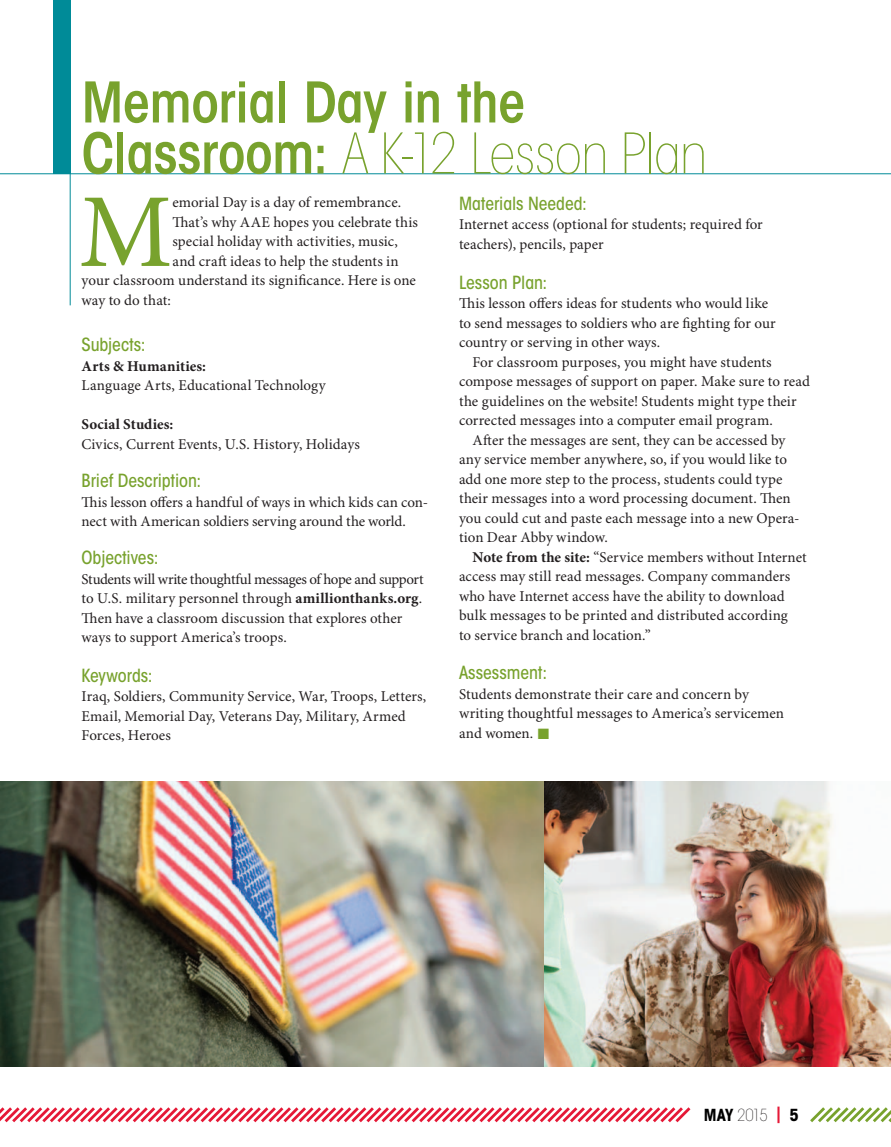
<style>
.page{position:relative;width:891px;height:1147px;background:#fff}
.page>*{position:absolute;margin:0;border:0;box-sizing:border-box;transform-origin:0 0}
.t1{font:105px "Minion Pro";color:#78a22d}
.t2{font:600 condensed 55.5px/51px "ITC Avant Garde Std";letter-spacing:-.01em;color:#78a22d}
.t3{font:500 condensed 18px "ITC Avant Garde Std";letter-spacing:-.005em;color:#78a22d}
.t4{font:700 condensed 16.5px "ITC Avant Garde Std";color:#000}
.t5{font:15px/19.5px "Minion Pro";color:#231f20}
.t6{font:700 15px "Minion Pro";letter-spacing:.01em;color:#231f20}
.s1{font-weight:200}
.s2{font-weight:700}
.s3{font-weight:200;color:#231f20}
.s4{color:#e51836}
</style>
<div class="page">
<img style="left:1px;top:782px;width:890px;height:285px">
<div style="left:53px;top:0;width:18px;height:173px;background:#008b98"></div>
<hr style="left:70px;top:0;width:1px;height:305px;background:#008b98">
<hr style="left:0;top:173px;width:891px;height:1px;background:#008b98">
<svg style="left:810px;top:1107px;width:81px;height:16px"></svg>
<svg style="left:0;top:1107px;width:691px;height:16px"></svg>
<h2 class="t2" style="left:82px;top:82px;width:627px">Memorial Day in the<br>Classroom: <span class="s1">A K-12 Lesson Plan</span></h2>
<h1 class="t1" style="left:79px;top:191px;width:95px">M</h1>
<p class="t5" style="left:172px;top:194px;width:230px">emorial Day is a day of remembrance.</p>
<p class="t5" style="left:172px;top:214px;width:247px">That’s why AAE hopes you celebrate this</p>
<p class="t5" style="left:172px;top:233px;width:227px">special holiday with activities, music,</p>
<p class="t5" style="left:172px;top:253px;width:228px">and craft ideas to help the students in</p>
<p class="t5" style="left:82px;top:272px;width:336px">your classroom understand its significance. Here is one</p>
<p class="t5" style="left:82px;top:292px;width:91px">way to do that:</p>
<p class="t3" style="left:82px;top:338px;width:65px">Subjects:</p>
<p class="t6" style="left:82px;top:360px;width:126px">Arts &amp; Humanities:</p>
<p class="t5" style="left:82px;top:377px;width:246px">Language Arts, Educational Technology</p>
<p class="t6" style="left:82px;top:419px;width:93px">Social Studies:</p>
<p class="t5" style="left:82px;top:436px;width:280px">Civics, Current Events, U.S. History, Holidays</p>
<p class="t3" style="left:82px;top:474px;width:121px">Brief Description:</p>
<p class="t5" style="left:82px;top:493px;width:348px">This lesson offers a handful of ways in which kids can con&shy;nect with American soldiers serving around the world.</p>
<p class="t3" style="left:82px;top:551px;width:78px">Objectives:</p>
<p class="t5" style="left:82px;top:570px;width:344px">Students will write thoughtful messages of hope and support to U.S. military personnel through <span class="s2">amillionthanks.org</span>.<br>Then have a classroom discussion that explores other ways to support America’s troops.</p>
<p class="t3" style="left:82px;top:668px;width:73px">Keywords:</p>
<p class="t5" style="left:82px;top:688px;width:346px">Iraq, Soldiers, Community Service, War, Troops, Letters,<br>Email, Memorial Day, Veterans Day, Military, Armed<br>Forces, Heroes</p>
<p class="t3" style="left:459px;top:196px;width:129px">Materials Needed:</p>
<p class="t5" style="left:459px;top:216px;width:305px">Internet access (optional for students; required for teachers), pencils, paper</p>
<p class="t3" style="left:459px;top:275px;width:90px">Lesson Plan:</p>
<p class="t5" style="left:459px;top:295px;width:318px">This lesson offers ideas for students who would like to send messages to soldiers who are fighting for our country or serving in other ways.</p>
<p class="t5" style="left:472px;top:353px;width:301px">For classroom purposes, you might have students</p>
<p class="t5" style="left:459px;top:373px;width:352px">compose messages of support on paper. Make sure to read</p>
<p class="t5" style="left:459px;top:392px;width:339px">the guidelines on the website! Students might type their</p>
<p class="t5" style="left:459px;top:412px;width:315px">corrected messages into a computer email program.</p>
<p class="t5" style="left:472px;top:431px;width:314px">After the messages are sent, they can be accessed by</p>
<p class="t5" style="left:459px;top:451px;width:330px">any service member anywhere, so, if you would like to</p>
<p class="t5" style="left:459px;top:470px;width:325px">add one more step to the process, students could type</p>
<p class="t5" style="left:459px;top:490px;width:333px">their messages into a word processing document. Then</p>
<p class="t5" style="left:459px;top:509px;width:342px">you could cut and paste each message into a new Opera-</p>
<p class="t5" style="left:459px;top:529px;width:150px">tion Dear Abby window.</p>
<p class="t5" style="left:472px;top:548px;width:336px"><span class="s2">Note from the site:</span> “Service members without Internet</p>
<p class="t5" style="left:459px;top:568px;width:333px">access may still read messages. Company commanders</p>
<p class="t5" style="left:459px;top:587px;width:327px">who have Internet access have the ability to download</p>
<p class="t5" style="left:459px;top:607px;width:331px">bulk messages to be printed and distributed according</p>
<p class="t5" style="left:459px;top:626px;width:193px">to service branch and location.”</p>
<p class="t3" style="left:459px;top:666px;width:90px">Assessment:</p>
<p class="t5" style="left:459px;top:685px;width:327px">Students demonstrate their care and concern by writing thoughtful messages to America’s servicemen and women.</p>
<p class="t4" style="left:704px;top:1108px;width:96px">MAY <span class="s3">2015</span> <span class="s4">|</span> 5</p>
</div>
